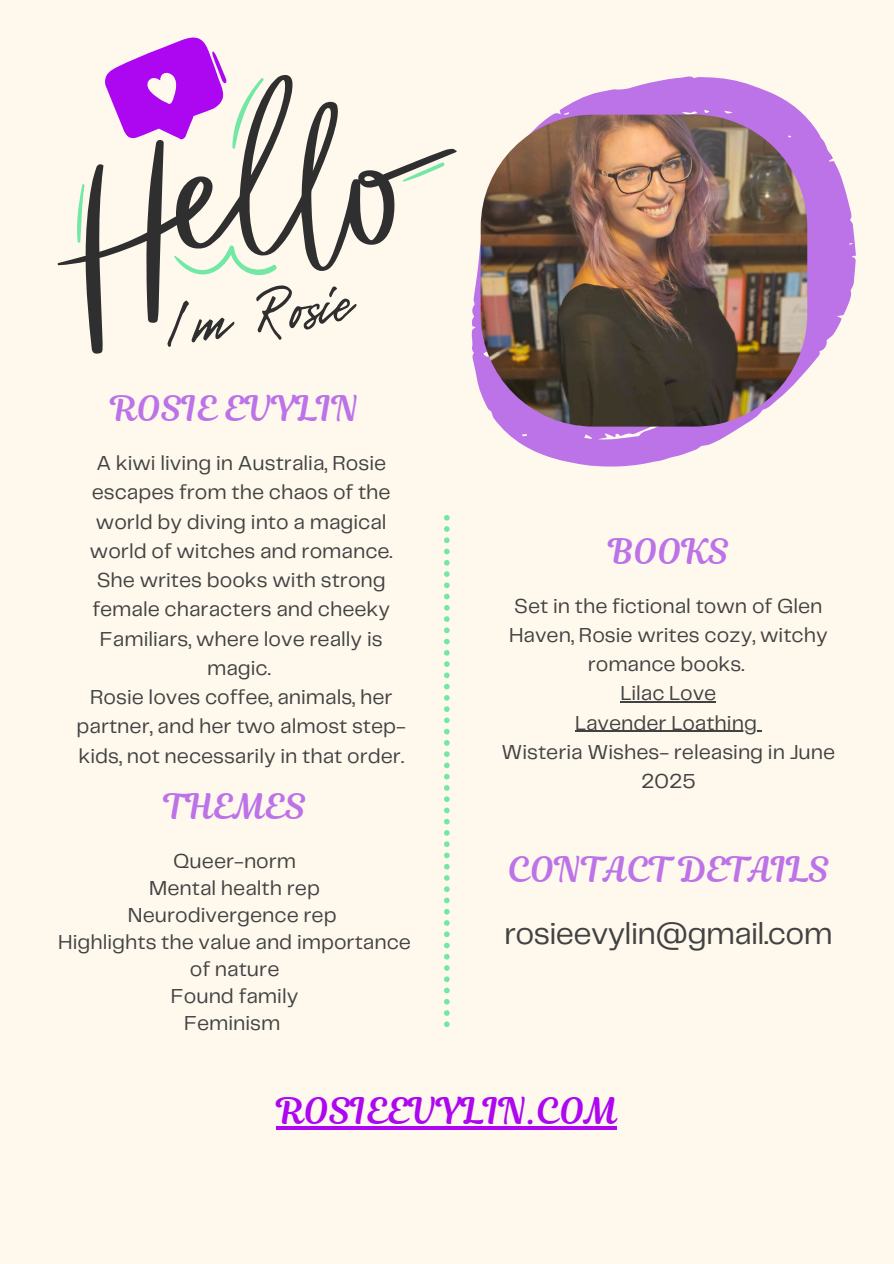
<style>
.page{position:relative;width:894px;height:1264px;background:#fff}
.page>*{position:absolute;margin:0;border:0;box-sizing:border-box;transform-origin:0 0}
.t1{font:72.3px "Gentlemens Script";color:#302f2f}
.t2{font:36px "Magnolia Script";color:#ad06f1}
.t3{font:34.65px "Magnolia Script";color:#bc73e8}
.t4{font:31.5px "Telegraf";letter-spacing:-.02em;color:#424242}
.t5{font:21px/29.2px "Telegraf";color:#424242;text-align:center}
</style>
<div class="page">
<div style="left:0;top:0;width:893px;height:1263px;background:#fff9ed"></div>
<svg style="left:471px;top:76px;width:384px;height:390px"></svg>
<img style="left:480px;top:115px;width:327px;height:311px">
<svg style="left:444px;top:515px;width:5px;height:512px"></svg>
<svg style="left:57px;top:75px;width:399px;height:279px"></svg>
<svg style="left:174px;top:244px;width:104px;height:38px"></svg>
<svg style="left:76px;top:183px;width:9px;height:60px"></svg>
<svg style="left:402px;top:161px;width:43px;height:21px"></svg>
<svg style="left:89px;top:37px;width:175px;height:128px"></svg>
<hr style="left:620px;top:701px;width:96px;height:1px;background:#424242">
<hr style="left:575px;top:730px;width:181px;height:1px;background:#424242">
<hr style="left:276px;top:1126px;width:341px;height:3px;background:#ad06f1">
<p class="t1" style="left:161px;top:282px;width:187px;rotate:-8deg">I’m Rosie</p>
<p class="t3" style="left:110px;top:384px;width:250px">ROSIE EVYLIN</p>
<p class="t5" style="left:90px;top:449px;width:304px">A kiwi living in Australia, Rosie escapes from the chaos of the world by diving into a magical world of witches and romance.<br>She writes books with strong female characters and cheeky<br>Familiars, where love really is magic.</p>
<p class="t5" style="left:76px;top:683px;width:331px">Rosie loves coffee, animals, her partner, and her two almost step&shy;kids, not necessarily in that order.</p>
<h2 class="t3" style="left:164px;top:782px;width:143px">THEMES</h2>
<p class="t5" style="left:173px;top:847px;width:125px">Queer-norm</p>
<p class="t5" style="left:149px;top:874px;width:172px">Mental health rep</p>
<p class="t5" style="left:128px;top:901px;width:210px">Neurodivergence rep</p>
<p class="t5" style="left:58px;top:929px;width:354px;line-height:27px">Highlights the value and importance of nature</p>
<p class="t5" style="left:171px;top:982px;width:129px">Found family</p>
<p class="t5" style="left:184px;top:1009px;width:98px">Feminism</p>
<p class="t3" style="left:608px;top:527px;width:122px">BOOKS</p>
<h1 class="t5" style="left:509px;top:592px;width:320px">Set in the fictional town of Glen<br>Haven, Rosie writes cozy, witchy romance books.</h1>
<h2 class="t5" style="left:620px;top:679px;width:97px">Lilac Love</h2>
<p class="t5" style="left:575px;top:709px;width:183px">Lavender Loathing</p>
<p class="t5" style="left:501px;top:738px;width:335px">Wisteria Wishes- releasing in June<br>2025</p>
<p class="t3" style="left:508px;top:845px;width:322px">CONTACT DETAILS</p>
<h2 class="t4" style="left:504px;top:919px;width:330px">rosieevylin@gmail.com</h2>
<p class="t2" style="left:276px;top:1085px;width:342px">ROSIEEVYLIN.COM</p>
</div>
